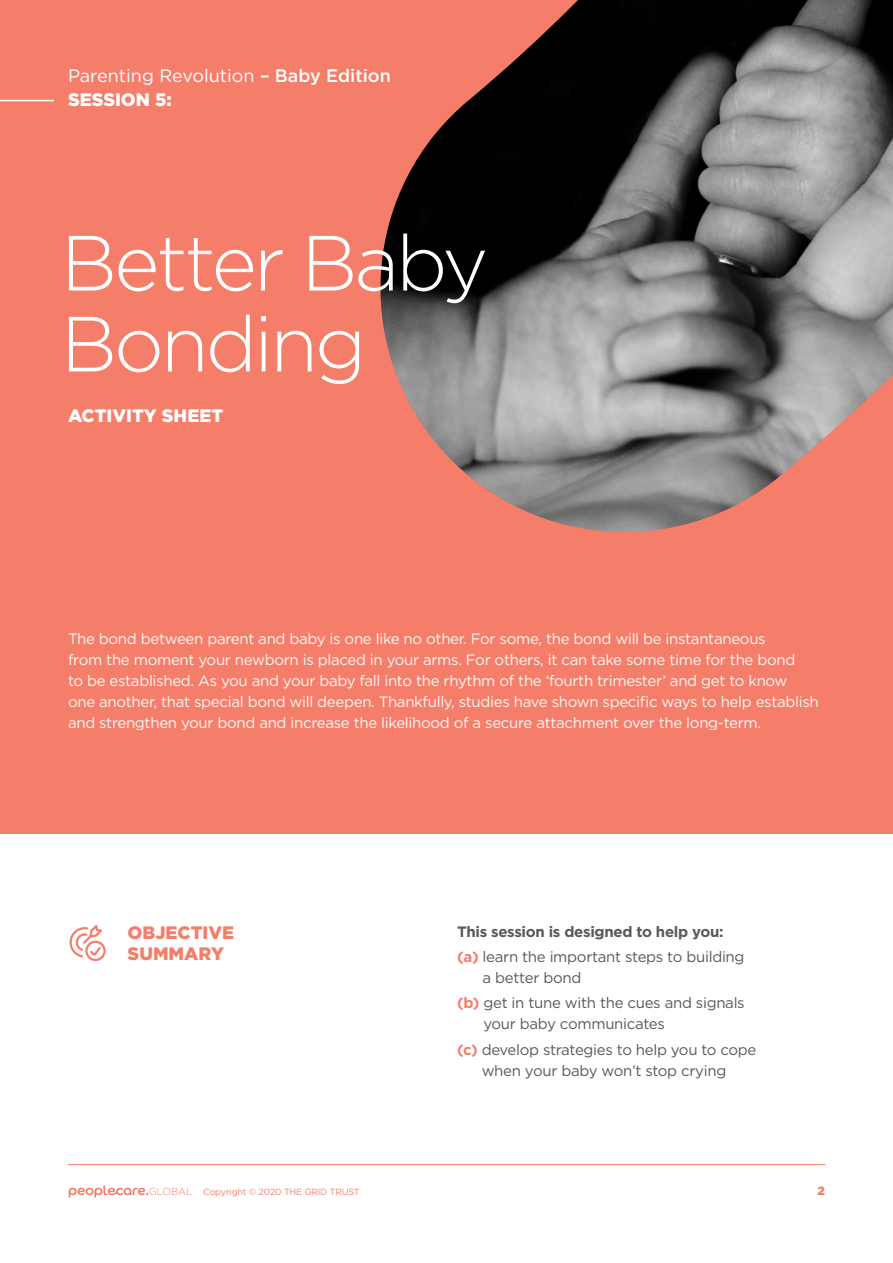
<style>
.page{position:relative;width:893px;height:1263px;background:#fff}
.page>*{position:absolute;margin:0;border:0;box-sizing:border-box;transform-origin:0 0}
.t1{font:300 78px/81px "Gotham";letter-spacing:-.04em;color:#fff}
.t2{font:18px/24px "Gotham";color:#fff}
.t3{font:900 18px/21px "Gotham";color:#f47e69}
.t4{font:900 18px "Gotham";color:#fff}
.t5{font:15px/21px "Gotham";letter-spacing:-.02em;color:#fff}
.t6{font:15px/25.2px "Gotham";letter-spacing:-.02em;color:#58595b}
.t7{font:900 12px "Gotham";color:#f47e69}
.t8{font:9px "Gotham";letter-spacing:-.02em;color:#f47e69}
.s1{font-weight:500}
.s2{font-weight:900}
.s3{font-weight:700}
.s4{font-weight:700;color:#f47e69}
</style>
<div class="page">
<div style="left:0;top:0;width:893px;height:833px;background:#f47e69"></div>
<img style="left:380px;top:0;width:513px;height:532px">
<hr style="left:0;top:100px;width:54px;height:1px;background:#fff">
<svg style="left:70px;top:925px;width:36px;height:36px"></svg>
<hr style="left:68px;top:1164px;width:757px;height:1px;background:#f47e69">
<svg style="left:69px;top:1185px;width:123px;height:12px"></svg>
<p class="t2" style="left:68px;top:64px;width:324px">Parenting Revolution <span class="s1">– Baby Edition<br></span><span class="s2">SESSION 5:</span></p>
<h1 class="t1" style="left:61px;top:220px;width:429px">Better Baby<br>Bonding</h1>
<p class="t4" style="left:68px;top:403px;width:157px">ACTIVITY SHEET</p>
<p class="t5" style="left:68px;top:627px;width:752px">The bond between parent and baby is one like no other. For some, the bond will be instantaneous<br>from the moment your newborn is placed in your arms. For others, it can take some time for the bond<br>to be established. As you and your baby fall into the rhythm of the ‘fourth trimester’ and get to know<br>one another, that special bond will deepen. Thankfully, studies have shown specific ways to help establish and strengthen your bond and increase the likelihood of a secure attachment over the long-term.</p>
<p class="t3" style="left:128px;top:922px;width:108px">OBJECTIVE<br>SUMMARY</p>
<p class="t6" style="left:457px;top:919px;width:289px"><span class="s3">This session is designed to help you: </span><span class="s4">(a)</span> learn the important steps to building</p>
<p class="t6" style="left:457px;top:965px;width:289px;text-indent:26px">a better bond<br><span class="s4">(b)</span> get in tune with the cues and signals</p>
<p class="t6" style="left:457px;top:1011px;width:301px;text-indent:26px">your baby communicates<br><span class="s4">(c)</span> develop strategies to help you to cope</p>
<p class="t6" style="left:482px;top:1057px;width:246px">when your baby won’t stop crying</p>
<p class="t8" style="left:203px;top:1186px;width:158px">Copyright © 2020 THE GRID TRUST</p>
<p class="t7" style="left:817px;top:1182px;width:9px">2</p>
</div>
